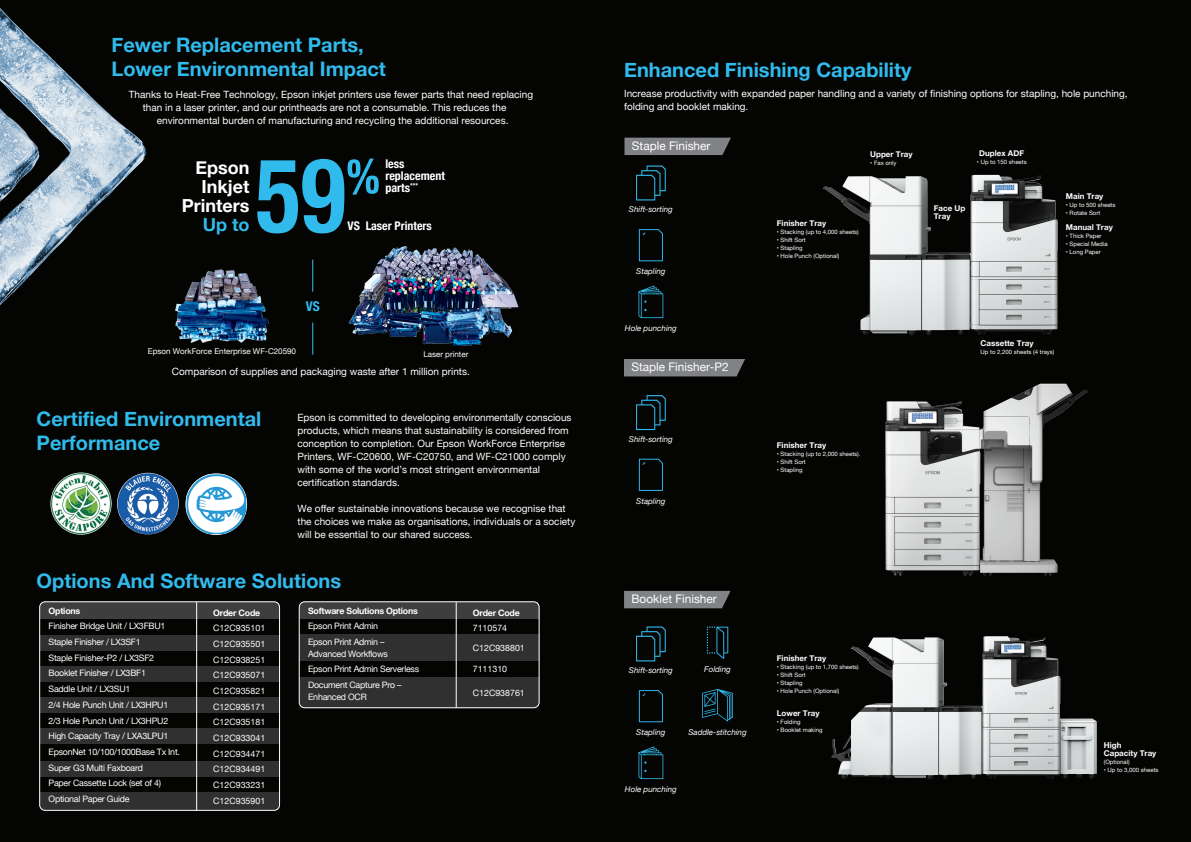
<style>
.page{position:relative;width:1191px;height:842px;background:#040503}
.page>*{position:absolute;margin:0;border:0;box-sizing:border-box;transform-origin:0 0}
.t1{font:700 condensed 103.6px "Helvetica Neue";color:#31bbed;scale:.9 1}
.t2{font:700 20px/24px "Helvetica Neue";color:#31bbed}
.t3{font:700 18px/19px "Helvetica Neue";color:#fff;text-align:right}
.t4{font:700 18px "Helvetica Neue";color:#31bbed}
.t5{font:700 condensed 13.5px "Helvetica Neue";color:#31bbed}
.t6{font:700 condensed 12px/12px "Helvetica Neue";color:#fff}
.t7{font:700 condensed 11.9px "Helvetica Neue";color:#fff}
.t8{font:11.8px "Helvetica Neue";color:#fff}
.t9{font:10px/13px "Helvetica Neue";color:#fff}
.t10{font:8.8px/15.7px "Helvetica Neue";letter-spacing:-.025em;color:#fff}
.t11{font:700 8.8px "Helvetica Neue";letter-spacing:-.025em;color:#fff}
.t12{font:8.8px "Helvetica Neue";color:#fff}
.t13{font:700 8px/8px "Helvetica Neue";color:#fff}
.t14{font:italic 8px "Helvetica Neue";color:#fff}
.t15{font:8px "Helvetica Neue";color:#fff}
.t16{font:6px "Helvetica Neue";color:#fff}
</style>
<div class="page">
<img style="left:823px;top:175px;width:228px;height:161px">
<img style="left:831px;top:636px;width:156px;height:144px">
<img style="left:174px;top:267px;width:99px;height:80px">
<img style="left:346px;top:243px;width:174px;height:108px">
<hr style="left:312px;top:323px;width:1px;height:32px;background:#31bbed">
<hr style="left:312px;top:260px;width:1px;height:32px;background:#31bbed">
<svg style="left:347px;top:159px;width:32px;height:36px"></svg>
<div style="left:624px;top:591px;width:106px;height:17px;background:#808285"></div>
<svg style="left:706px;top:626px;width:22px;height:33px"></svg>
<svg style="left:702px;top:689px;width:31px;height:32px"></svg>
<div style="left:624px;top:138px;width:107px;height:17px;background:#808285"></div>
<div style="left:624px;top:359px;width:121px;height:17px;background:#808285"></div>
<svg style="left:639px;top:229px;width:24px;height:32px"></svg>
<svg style="left:638px;top:285px;width:25px;height:33px"></svg>
<svg style="left:636px;top:166px;width:30px;height:34px"></svg>
<svg style="left:639px;top:690px;width:24px;height:32px"></svg>
<svg style="left:638px;top:746px;width:25px;height:33px"></svg>
<svg style="left:636px;top:626px;width:30px;height:35px"></svg>
<img style="left:50px;top:473px;width:62px;height:61px">
<img style="left:117px;top:473px;width:62px;height:61px;border-radius:30px">
<img style="left:186px;top:474px;width:60px;height:60px">
<svg style="left:639px;top:459px;width:24px;height:32px"></svg>
<svg style="left:636px;top:395px;width:30px;height:35px"></svg>
<img style="left:821px;top:368px;width:302px;height:226px">
<div style="left:40px;top:602px;width:240px;height:17px;background:#3e3e3f"></div>
<div style="left:40px;top:635px;width:240px;height:15px;background:#303031"></div>
<div style="left:40px;top:666px;width:240px;height:15px;background:#303031"></div>
<div style="left:40px;top:697px;width:240px;height:15px;background:#303031"></div>
<div style="left:40px;top:728px;width:240px;height:15px;background:#303031"></div>
<div style="left:40px;top:761px;width:240px;height:15px;background:#303031"></div>
<div style="left:40px;top:792px;width:240px;height:18px;background:#303031"></div>
<div style="left:39px;top:601px;width:241px;height:210px;border:1px solid #fff;border-radius:5px"></div>
<hr style="left:196px;top:602px;width:1px;height:209px;background:#fff">
<div style="left:299px;top:602px;width:240px;height:17px;background:#3e3e3f"></div>
<div style="left:299px;top:634px;width:240px;height:27px;background:#303031"></div>
<div style="left:299px;top:677px;width:240px;height:31px;background:#303031"></div>
<div style="left:299px;top:601px;width:240px;height:107px;border:1px solid #fff;border-radius:5px"></div>
<hr style="left:456px;top:602px;width:1px;height:106px;background:#fff">
<h2 class="t2" style="left:112px;top:34px;width:276px">Fewer Replacement Parts,<br>Lower Environmental Impact</h2>
<p class="t9" style="left:129px;top:88px;width:406px">Thanks to Heat-Free Technology, Epson inkjet printers use fewer parts that need replacing</p>
<p class="t9" style="left:143px;top:101px;width:365px">than in a laser printer, and our printheads are not a consumable. This reduces the</p>
<p class="t9" style="left:157px;top:114px;width:353px">environmental burden of manufacturing and recycling the additional resources.</p>
<h3 class="t3" style="left:182px;top:159px;width:69px">Epson<br>Inkjet<br>Printers</h3>
<h3 class="t4" style="left:203px;top:210px;width:48px">Up to</h3>
<h1 class="t1" style="left:256px;top:109px;width:102px">59</h1>
<p class="t6" style="left:385px;top:157px;width:61px">less replacement parts<sup>***</sup></p>
<p class="t7" style="left:347px;top:215px;width:86px">VS Laser Printers</p>
<h3 class="t5" style="left:306px;top:295px;width:15px">VS</h3>
<p class="t15" style="left:148px;top:346px;width:150px">Epson WorkForce Enterprise WF-C20590</p>
<p class="t15" style="left:423px;top:348px;width:47px">Laser printer</p>
<p class="t9" style="left:172px;top:365px;width:299px">Comparison of supplies and packaging waste after 1 million prints.</p>
<h2 class="t2" style="left:37px;top:408px;width:226px">Certified Environmental<br>Performance</h2>
<p class="t9" style="left:297px;top:412px;width:275px">Epson is committed to developing environmentally conscious products, which means that sustainability is considered from conception to completion. Our Epson WorkForce Enterprise Printers, WF-C20600, WF-C20750, and WF-C21000 comply with some of the world’s most stringent environmental certification standards.</p>
<p class="t9" style="left:297px;top:503px;width:279px">We offer sustainable innovations because we recognise that the choices we make as organisations, individuals or a society will be essential to our shared success.</p>
<h2 class="t2" style="left:37px;top:569px;width:306px">Options And Software Solutions</h2>
<p class="t11" style="left:49px;top:604px;width:33px">Options</p>
<p class="t10" style="left:49px;top:619px;width:133px">Finisher Bridge Unit / LX3FBU1<br>Staple Finisher / LX3SF1<br>Staple Finisher-P2 / LX3SF2<br>Booklet Finisher / LX3BF1<br>Saddle Unit / LX3SU1<br>2/4 Hole Punch Unit / LX3HPU1<br>2/3 Hole Punch Unit / LX3HPU2<br>High Capacity Tray / LXA3LPU1<br>EpsonNet 10/100/1000Base Tx Int.<br>Super G3 Multi Faxboard<br>Paper Cassette Lock (set of 4)<br>Optional Paper Guide</p>
<p class="t11" style="left:213px;top:605px;width:49px">Order Code</p>
<p class="t10" style="left:213px;top:621px;width:53px;text-align:justify">C12C935101<br>C12C935501<br>C12C938251<br>C12C935071<br>C12C935821<br>C12C935171<br>C12C935181<br>C12C933041<br>C12C934471<br>C12C934491<br>C12C933231<br>C12C935901</p>
<p class="t11" style="left:308px;top:604px;width:111px">Software Solutions Options</p>
<p class="t10" style="left:308px;top:619px;width:78px">Epson Print Admin<br>Epson Print Admin –</p>
<p class="t10" style="left:308px;top:646px;width:113px">Advanced Workflows<br>Epson Print Admin Serverless<br>Document Capture Pro –</p>
<p class="t10" style="left:308px;top:689px;width:60px">Enhanced OCR</p>
<p class="t11" style="left:473px;top:605px;width:49px">Order Code</p>
<p class="t12" style="left:473px;top:622px;width:36px">7110574</p>
<p class="t12" style="left:473px;top:641px;width:53px">C12C938801</p>
<p class="t12" style="left:473px;top:663px;width:36px">7111310</p>
<p class="t12" style="left:473px;top:686px;width:53px">C12C938761</p>
<h2 class="t2" style="left:624px;top:59px;width:289px">Enhanced Finishing Capability</h2>
<p class="t9" style="left:624px;top:88px;width:505px">Increase productivity with expanded paper handling and a variety of finishing options for stapling, hole punching, folding and booklet making.</p>
<p class="t8" style="left:632px;top:137px;width:80px">Staple Finisher</p>
<p class="t14" style="left:629px;top:204px;width:45px">Shift-sorting</p>
<p class="t14" style="left:636px;top:266px;width:31px">Stapling</p>
<p class="t14" style="left:625px;top:322px;width:53px">Hole punching</p>
<p class="t8" style="left:631px;top:358px;width:99px">Staple Finisher-P2</p>
<p class="t14" style="left:629px;top:433px;width:45px">Shift-sorting</p>
<p class="t14" style="left:636px;top:495px;width:31px">Stapling</p>
<p class="t13" style="left:870px;top:151px;width:44px">Upper Tray</p>
<p class="t16" style="left:870px;top:159px;width:28px">• Fax only</p>
<p class="t13" style="left:777px;top:219px;width:51px">Finisher Tray</p>
<p class="t16" style="left:777px;top:227px;width:83px">• Stacking (up to 4,000 sheets)</p>
<p class="t16" style="left:777px;top:235px;width:30px">• Shift Sort</p>
<p class="t16" style="left:777px;top:243px;width:27px">• Stapling</p>
<p class="t16" style="left:777px;top:251px;width:64px">• Hole Punch (Optional)</p>
<p class="t13" style="left:979px;top:150px;width:46px">Duplex ADF</p>
<p class="t16" style="left:977px;top:158px;width:51px">• Up to 150 sheets</p>
<p class="t13" style="left:933px;top:204px;width:33px">Face Up<br>Tray</p>
<p class="t13" style="left:1065px;top:193px;width:39px">Main Tray</p>
<p class="t16" style="left:1065px;top:201px;width:51px">• Up to 500 sheets</p>
<p class="t16" style="left:1065px;top:209px;width:36px">• Rotate Sort</p>
<p class="t13" style="left:1065px;top:224px;width:48px">Manual Tray</p>
<p class="t16" style="left:1065px;top:232px;width:37px">• Thick Paper</p>
<p class="t16" style="left:1065px;top:240px;width:43px">• Special Media</p>
<p class="t16" style="left:1065px;top:248px;width:36px">• Long Paper</p>
<p class="t13" style="left:980px;top:340px;width:54px">Cassette Tray</p>
<p class="t16" style="left:980px;top:348px;width:75px">Up to 2,200 sheets (4 trays)</p>
<p class="t13" style="left:777px;top:441px;width:51px">Finisher Tray</p>
<p class="t16" style="left:777px;top:449px;width:85px">• Stacking (up to 2,000 sheets).</p>
<p class="t16" style="left:777px;top:457px;width:30px">• Shift Sort</p>
<p class="t16" style="left:777px;top:465px;width:27px">• Stapling</p>
<p class="t8" style="left:631px;top:590px;width:87px">Booklet Finisher</p>
<p class="t14" style="left:629px;top:664px;width:45px">Shift-sorting</p>
<p class="t14" style="left:704px;top:663px;width:28px">Folding</p>
<p class="t14" style="left:636px;top:727px;width:31px">Stapling</p>
<p class="t14" style="left:688px;top:726px;width:60px">Saddle-stitching</p>
<p class="t14" style="left:625px;top:783px;width:53px">Hole punching</p>
<p class="t13" style="left:777px;top:654px;width:51px">Finisher Tray</p>
<p class="t16" style="left:777px;top:662px;width:83px">• Stacking (up to 1,700 sheets)</p>
<p class="t16" style="left:777px;top:670px;width:30px">• Shift Sort</p>
<p class="t16" style="left:777px;top:678px;width:27px">• Stapling</p>
<p class="t16" style="left:777px;top:686px;width:64px">• Hole Punch (Optional)</p>
<p class="t13" style="left:777px;top:709px;width:44px">Lower Tray</p>
<p class="t16" style="left:777px;top:718px;width:25px">• Folding</p>
<p class="t16" style="left:777px;top:726px;width:47px">• Booklet making</p>
<p class="t13" style="left:1103px;top:741px;width:54px">High<br>Capacity Tray</p>
<p class="t16" style="left:1103px;top:758px;width:27px">(Optional)</p>
<p class="t16" style="left:1103px;top:766px;width:56px">• Up to 3,000 sheets</p>
</div>
